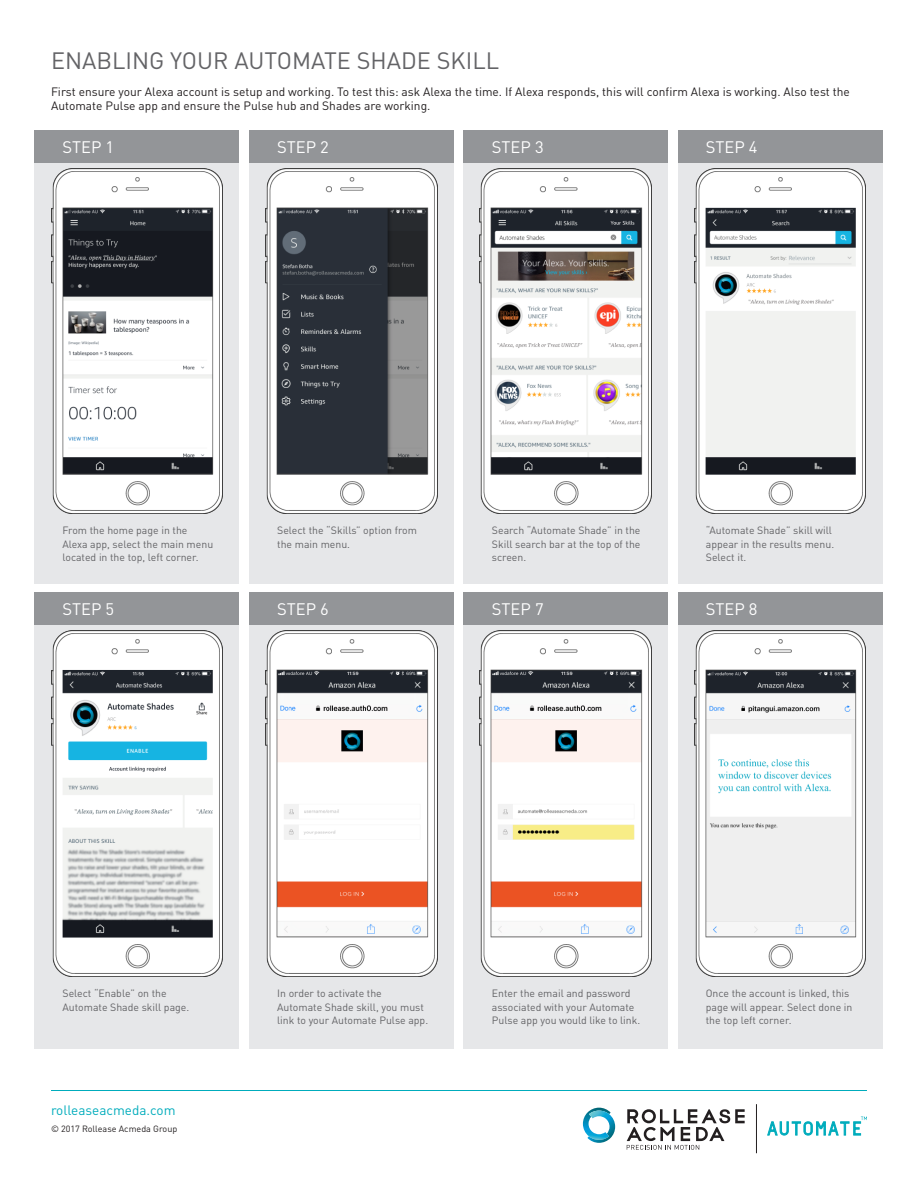
<style>
.page{position:relative;width:918px;height:1188px;background:#fff}
.page>*{position:absolute;margin:0;border:0;box-sizing:border-box;transform-origin:0 0}
.Head_2{font:23.4px "DINOT";color:#636366}
.Steps{font:16.5px "DINOT";color:#fff}
.t1{font:13.5px "DINOT";color:#00acbc}
.Head_2-2{font:12px/14.4px "DINOT";color:#231f20}
.Steps_Text{font:10.5px/13.5px "DINOT";color:#636366}
.t2{font:9px "DINOT";color:#231f20}
</style>
<div class="page">
<hr style="left:756px;top:1104px;width:1px;height:49px;background:#231f20">
<svg style="left:583px;top:1108px;width:32px;height:35px"></svg>
<svg style="left:627px;top:1109px;width:118px;height:41px"></svg>
<svg style="left:767px;top:1117px;width:100px;height:18px"></svg>
<hr style="left:51px;top:1090px;width:816px;height:1px;background:#00acbc">
<div style="left:35px;top:130px;width:204px;height:454px;background:#e6e7e9"></div>
<div style="left:35px;top:593px;width:204px;height:456px;background:#e6e7e9"></div>
<div style="left:249px;top:593px;width:204px;height:456px;background:#e6e7e9"></div>
<div style="left:464px;top:593px;width:204px;height:456px;background:#e6e7e9"></div>
<div style="left:678px;top:593px;width:204px;height:456px;background:#e6e7e9"></div>
<div style="left:35px;top:130px;width:204px;height:32px;background:#939598"></div>
<div style="left:35px;top:593px;width:204px;height:32px;background:#939598"></div>
<div style="left:249px;top:593px;width:204px;height:32px;background:#939598"></div>
<div style="left:464px;top:593px;width:204px;height:32px;background:#939598"></div>
<div style="left:678px;top:593px;width:204px;height:32px;background:#939598"></div>
<div style="left:249px;top:130px;width:204px;height:454px;background:#e6e7e9"></div>
<div style="left:249px;top:130px;width:204px;height:32px;background:#939598"></div>
<div style="left:464px;top:130px;width:204px;height:454px;background:#e6e7e9"></div>
<div style="left:464px;top:130px;width:204px;height:32px;background:#939598"></div>
<div style="left:678px;top:130px;width:204px;height:454px;background:#e6e7e9"></div>
<div style="left:678px;top:130px;width:204px;height:32px;background:#939598"></div>
<img style="left:51px;top:168px;width:172px;height:346px">
<img style="left:265px;top:168px;width:172px;height:346px">
<img style="left:480px;top:168px;width:172px;height:346px">
<img style="left:694px;top:168px;width:172px;height:346px">
<img style="left:51px;top:630px;width:172px;height:346px">
<img style="left:265px;top:630px;width:172px;height:346px">
<img style="left:480px;top:630px;width:172px;height:346px">
<img style="left:694px;top:630px;width:172px;height:346px">
<p class="Head_2" style="left:51px;top:46px;width:450px">ENABLING YOUR AUTOMATE SHADE SKILL</p>
<p class="Head_2-2" style="left:51px;top:84px;width:800px">First ensure your Alexa account is setup and working. To test this: ask Alexa the time. If Alexa responds, this will confirm Alexa is working. Also test the<br>Automate Pulse app and ensure the Pulse hub and Shades are working.</p>
<p class="Steps" style="left:63px;top:136px;width:53px">STEP 1</p>
<p class="Steps" style="left:492px;top:136px;width:53px">STEP 3</p>
<p class="Steps" style="left:277px;top:136px;width:53px">STEP 2</p>
<p class="Steps" style="left:706px;top:136px;width:53px">STEP 4</p>
<p class="Steps_Text" style="left:63px;top:524px;width:152px">From the home page in the<br>Alexa app, select the main menu located in the top, left corner.</p>
<p class="Steps" style="left:63px;top:599px;width:53px">STEP 5</p>
<p class="Steps_Text" style="left:277px;top:524px;width:141px">Select the “Skills” option from the main menu.</p>
<p class="Steps" style="left:277px;top:599px;width:53px">STEP 6</p>
<p class="Steps_Text" style="left:492px;top:524px;width:150px;text-align:justify">Search “Automate Shade” in the Skill search bar at the top of the screen.</p>
<p class="Steps" style="left:492px;top:599px;width:53px">STEP 7</p>
<p class="Steps_Text" style="left:706px;top:524px;width:130px">“Automate Shade” skill will appear in the results menu.<br>Select it.</p>
<p class="Steps" style="left:706px;top:599px;width:53px">STEP 8</p>
<p class="Steps_Text" style="left:63px;top:987px;width:128px">Select “Enable” on the<br>Automate Shade skill page.</p>
<p class="t1" style="left:51px;top:1102px;width:126px">rolleaseacmeda.com</p>
<p class="t2" style="left:51px;top:1123px;width:128px">© 2017 Rollease Acmeda Group</p>
<p class="Steps_Text" style="left:277px;top:987px;width:152px">In order to activate the<br>Automate Shade skill, you must link to your Automate Pulse app.</p>
<p class="Steps_Text" style="left:492px;top:987px;width:150px">Enter the email and password associated with your Automate<br>Pulse app you would like to link.</p>
<p class="Steps_Text" style="left:706px;top:987px;width:148px">Once the account is linked, this page will appear. Select done in the top left corner.</p>
</div>
